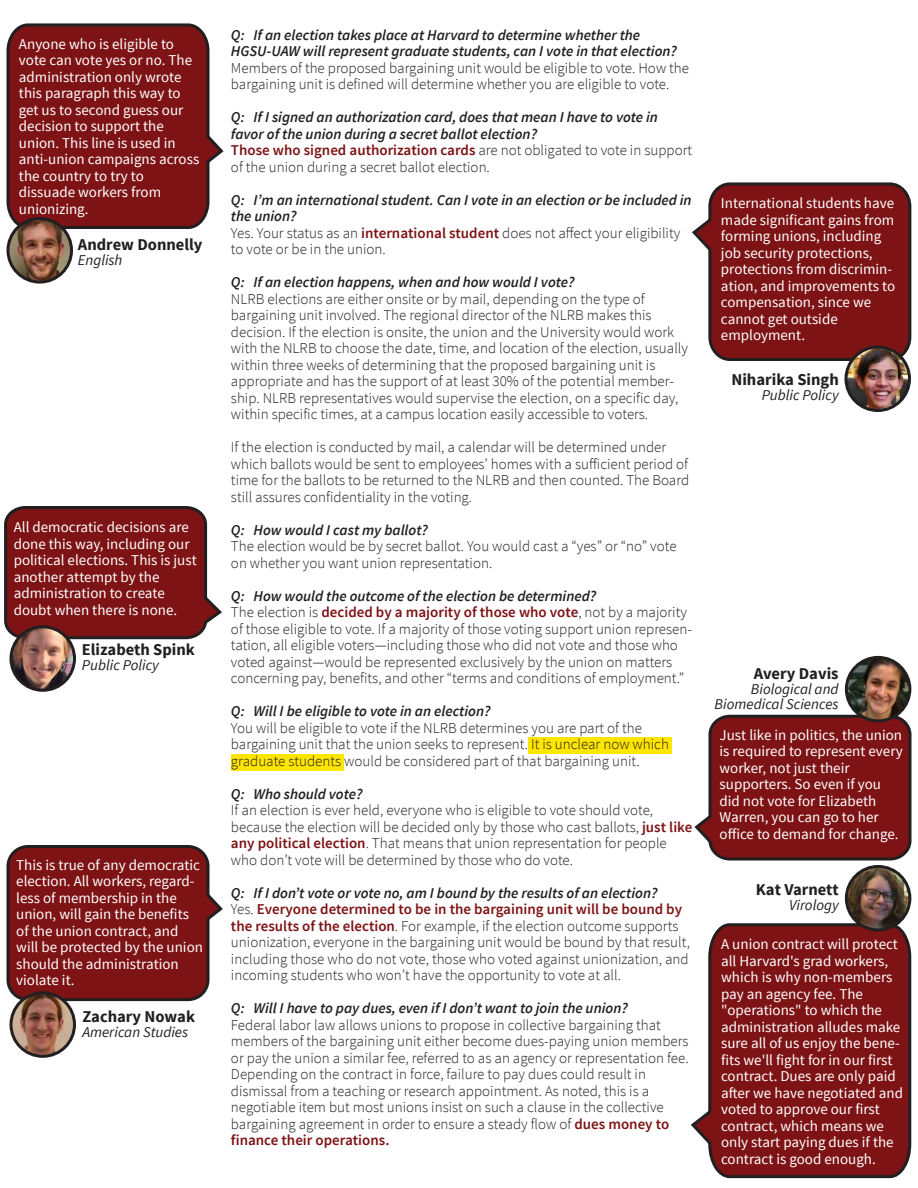
<style>
.page{position:relative;width:918px;height:1188px;background:#fff}
.page>*{position:absolute;margin:0;border:0;box-sizing:border-box;transform-origin:0 0}
.t1{font:700 16.5px "Source Sans Pro";color:#221f20}
.t2{font:300 15px/16.5px "Source Sans Pro";color:#221f20}
.t3{font:15px/16.5px "Source Sans Pro";color:#fff}
.t4{font:italic 600 15px/16.5px "Source Sans Pro";color:#221f20}
.t5{font:italic 15px/15px "Source Sans Pro";color:#221f20;text-align:right}
.s1{font-style:normal;color:#7d1315}
.s2{font-weight:300;font-style:normal}
.s3{font-weight:600;font-style:italic}
.s4{font-weight:600;color:#7d1315}
</style>
<div class="page">
<svg style="left:6px;top:845px;width:217px;height:158px;background:#822628"></svg>
<svg style="left:4px;top:506px;width:218px;height:135px;background:#822729"></svg>
<svg style="left:690px;top:922px;width:222px;height:257px;background:#852a2c"></svg>
<svg style="left:694px;top:713px;width:218px;height:148px;background:#83282a"></svg>
<svg style="left:692px;top:182px;width:220px;height:180px;background:#83282a"></svg>
<svg style="left:6px;top:23px;width:218px;height:208px;background:#832729"></svg>
<div style="left:231px;top:754px;width:113px;height:17px;background:#ffe600"></div>
<div style="left:528px;top:737px;width:143px;height:17px;background:#ffe600"></div>
<img style="left:846px;top:866px;width:64px;height:64px;border-radius:32px">
<div style="left:845px;top:865px;width:66px;height:66px;border:3px solid #221f20;border-radius:50%"></div>
<img style="left:11px;top:993px;width:63px;height:63px;border-radius:32px">
<div style="left:9px;top:991px;width:67px;height:67px;border:3px solid #221f20;border-radius:50%"></div>
<img style="left:8px;top:219px;width:63px;height:63px;border-radius:32px">
<div style="left:6px;top:217px;width:67px;height:67px;border:3px solid #221f20;border-radius:50%"></div>
<img style="left:846px;top:657px;width:64px;height:64px;border-radius:32px">
<div style="left:845px;top:656px;width:66px;height:66px;border:3px solid #221f20;border-radius:50%"></div>
<img style="left:846px;top:347px;width:63px;height:64px;border-radius:32px">
<div style="left:844px;top:346px;width:67px;height:66px;border:3px solid #221f20;border-radius:50%"></div>
<img style="left:11px;top:626px;width:63px;height:64px;border-radius:32px">
<div style="left:9px;top:625px;width:67px;height:67px;border:3px solid #221f20;border-radius:50%"></div>
<p class="t3" style="left:19px;top:37px;width:182px">Anyone who is eligible to vote can vote yes or no. The administration only wrote this paragraph this way to get us to second guess our decision to support the union. This line is used in anti-union campaigns across the country to try to dissuade workers from unionizing.</p>
<p class="t1" style="left:78px;top:238px;width:126px">Andrew Donnelly</p>
<p class="t5" style="left:78px;top:254px;width:46px">English</p>
<p class="t3" style="left:14px;top:520px;width:185px">All democratic decisions are done this way, including our political elections. This is just another attempt by the administration to create doubt when there is none.</p>
<p class="t1" style="left:82px;top:643px;width:115px">Elizabeth Spink</p>
<p class="t5" style="left:82px;top:659px;width:79px">Public Policy</p>
<p class="t3" style="left:16px;top:858px;width:188px">This is true of any democratic election. All workers, regard&shy;less of membership in the union, will gain the benefits of the union contract, and will be protected by the union should the administration violate it.</p>
<p class="t1" style="left:82px;top:1010px;width:114px">Zachary Nowak</p>
<p class="t5" style="left:82px;top:1026px;width:107px">American Studies</p>
<p class="t4" style="left:231px;top:28px;width:448px">Q: If an election takes place at Harvard to determine whether the<br>HGSU-UAW will represent graduate students, can I vote in that election?</p>
<p class="t2" style="left:231px;top:61px;width:460px">Members of the proposed bargaining unit would be eligible to vote. How the bargaining unit is defined will determine whether you are eligible to vote.</p>
<p class="t4" style="left:231px;top:110px;width:463px">Q: If I signed an authorization card, does that mean I have to vote in favor of the union during a secret ballot election?<br><span class="s1">Those who signed authorization cards</span> <span class="s2">are not obligated to vote in support of the union during a secret ballot election.</span></p>
<p class="t4" style="left:231px;top:193px;width:462px">Q: I’m an international student. Can I vote in an election or be included in the union?<br><span class="s2">Yes. Your status as an</span> <span class="s1">international student</span> <span class="s2">does not affect your eligibility to vote or be in the union.</span></p>
<p class="t4" style="left:231px;top:275px;width:345px">Q: If an election happens, when and how would I vote?</p>
<p class="t2" style="left:231px;top:292px;width:459px">NLRB elections are either onsite or by mail, depending on the type of bargaining unit involved. The regional director of the NLRB makes this decision. If the election is onsite, the union and the University would work with the NLRB to choose the date, time, and location of the election, usually within three weeks of determining that the proposed bargaining unit is appropriate and has the support of at least 30% of the potential member&shy;ship. NLRB representatives would supervise the election, on a specific day, within specific times, at a campus location easily accessible to voters.</p>
<p class="t2" style="left:231px;top:439px;width:460px">If the election is conducted by mail, a calendar will be determined under which ballots would be sent to employees’ homes with a sufficient period of time for the ballots to be returned to the NLRB and then counted. The Board still assures confidentiality in the voting.</p>
<p class="t4" style="left:231px;top:523px;width:199px">Q: How would I cast my ballot?</p>
<p class="t2" style="left:231px;top:538px;width:447px">The election would be by secret ballot. You would cast a “yes” or “no” vote on whether you want union representation.</p>
<p class="t2" style="left:231px;top:589px;width:463px"><span class="s3">Q: How would the outcome of the election be determined?<br></span>The election is <span class="s4">decided by a majority of those who vote</span>, not by a majority of those eligible to vote. If a majority of those voting support union represen&shy;tation, all eligible voters—including those who did not vote and those who voted against—would be represented exclusively by the union on matters concerning pay, benefits, and other “terms and conditions of employment.”</p>
<p class="t4" style="left:231px;top:704px;width:261px">Q: Will I be eligible to vote in an election?</p>
<p class="t2" style="left:231px;top:721px;width:439px">You will be eligible to vote if the NLRB determines you are part of the bargaining unit that the union seeks to represent. It is unclear now which graduate students would be considered part of that bargaining unit.</p>
<p class="t4" style="left:231px;top:787px;width:133px">Q: Who should vote?</p>
<p class="t2" style="left:231px;top:802px;width:463px">If an election is ever held, everyone who is eligible to vote should vote, because the election will be decided only by those who cast ballots, <span class="s4">just like any political election</span>. That means that union representation for people who don’t vote will be determined by those who do vote.</p>
<p class="t2" style="left:231px;top:886px;width:461px"><span class="s3">Q: If I don’t vote or vote no, am I bound by the results of an election?<br></span>Yes. <span class="s4">Everyone determined to be in the bargaining unit will be bound by the results of the election</span>. For example, if the election outcome supports unionization, everyone in the bargaining unit would be bound by that result, including those who do not vote, those who voted against unionization, and incoming students who won’t have the opportunity to vote at all.</p>
<p class="t4" style="left:231px;top:1001px;width:398px">Q: Will I have to pay dues, even if I don’t want to join the union?</p>
<p class="t2" style="left:231px;top:1018px;width:459px">Federal labor law allows unions to propose in collective bargaining that members of the bargaining unit either become dues-paying union members or pay the union a similar fee, referred to as an agency or representation fee.<br>Depending on the contract in force, failure to pay dues could result in dismissal from a teaching or research appointment. As noted, this is a negotiable item but most unions insist on such a clause in the collective bargaining agreement in order to ensure a steady flow of <span class="s4">dues money to finance their operations.</span></p>
<p class="t3" style="left:721px;top:196px;width:176px">International students have made significant gains from forming unions, including job security protections, protections from discrimin&shy;ation, and improvements to compensation, since we cannot get outside employment.</p>
<p class="t1" style="left:731px;top:373px;width:109px">Niharika Singh</p>
<p class="t5" style="left:762px;top:388px;width:79px">Public Policy</p>
<p class="t1" style="left:754px;top:667px;width:86px">Avery Davis</p>
<p class="t5" style="left:715px;top:683px;width:126px">Biological and<br>Biomedical Sciences</p>
<p class="t3" style="left:720px;top:728px;width:185px">Just like in politics, the union is required to represent every worker, not just their supporters. So even if you did not vote for Elizabeth<br>Warren, you can go to her office to demand for change.</p>
<p class="t1" style="left:756px;top:883px;width:84px">Kat Varnett</p>
<p class="t5" style="left:789px;top:899px;width:51px">Virology</p>
<p class="t3" style="left:721px;top:937px;width:183px">A union contract will protect all Harvard's grad workers, which is why non-members pay an agency fee. The "operations" to which the administration alludes make sure all of us enjoy the bene&shy;fits we'll fight for in our first contract. Dues are only paid after we have negotiated and voted to approve our first contract, which means we only start paying dues if the contract is good enough.</p>
</div>
